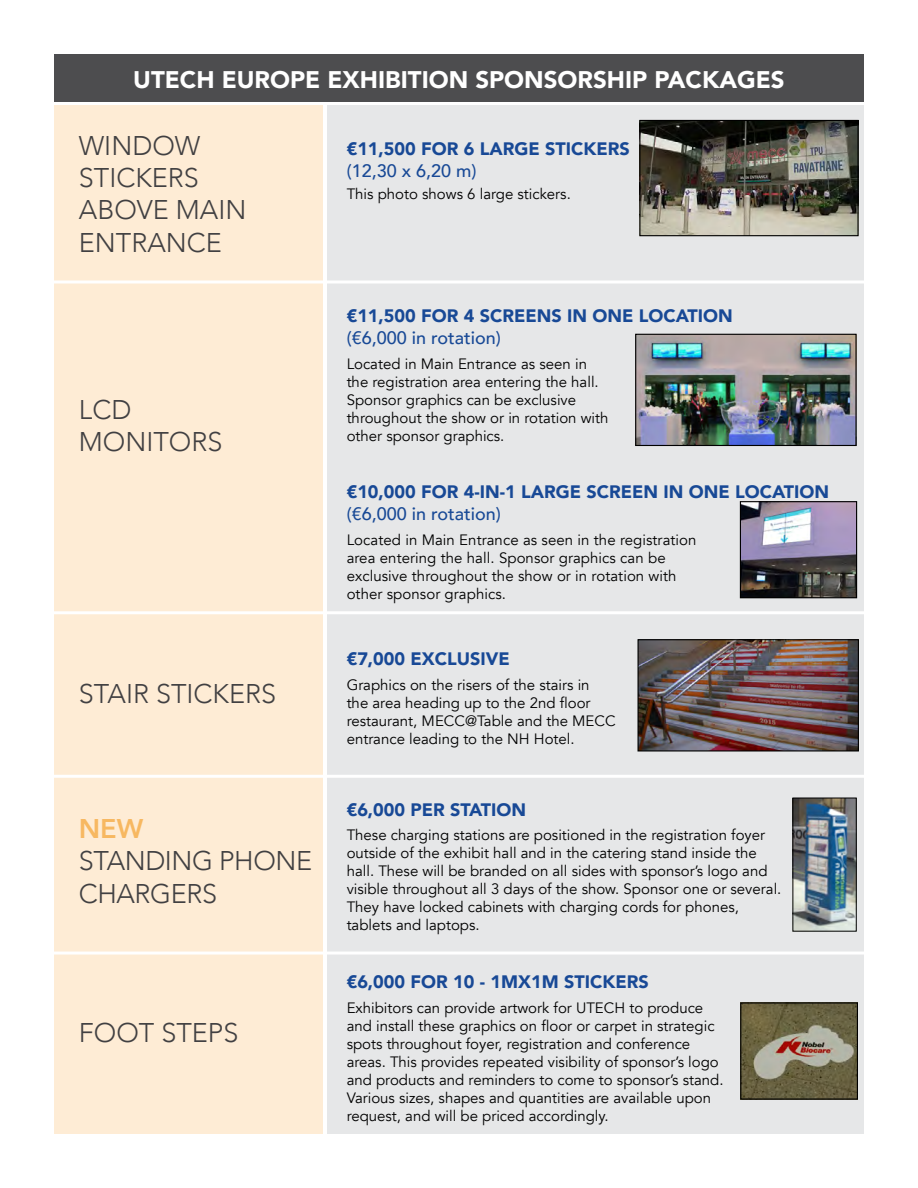
<style>
.page{position:relative;width:918px;height:1188px;background:#fff}
.page>*{position:absolute;margin:0;border:0;box-sizing:border-box;transform-origin:0 0}
.t1{font:300 27px/32.4px "Avenir";color:#414042}
.t2{font:800 27px "Avenir";color:#f7b861}
.t3{font:900 24px "Avenir";color:#fff}
.t4{font:900 18px "Avenir";color:#184996}
.t5{font:500 18px "Avenir";color:#184996}
.t6{font:15px/18px "Avenir";color:#000}
</style>
<div class="page">
<div style="left:54px;top:106px;width:269px;height:1028px;background:#feecd5"></div>
<div style="left:327px;top:106px;width:537px;height:1028px;background:#e6e7e8"></div>
<div style="left:54px;top:54px;width:810px;height:48px;background:#4d4d4f"></div>
<img style="left:641px;top:122px;width:216px;height:112px">
<div style="left:639px;top:120px;width:220px;height:116px;border:1px solid #000"></div>
<img style="left:637px;top:336px;width:218px;height:108px">
<div style="left:635px;top:334px;width:222px;height:112px;border:1px solid #000"></div>
<img style="left:742px;top:503px;width:113px;height:93px">
<div style="left:740px;top:501px;width:117px;height:97px;border:1px solid #000"></div>
<img style="left:640px;top:641px;width:217px;height:109px">
<div style="left:638px;top:639px;width:221px;height:113px;border:1px solid #000"></div>
<img style="left:795px;top:800px;width:60px;height:130px">
<div style="left:793px;top:798px;width:64px;height:134px;border:1px solid #000"></div>
<img style="left:742px;top:1004px;width:114px;height:94px">
<div style="left:740px;top:1002px;width:118px;height:98px;border:1px solid #000"></div>
<svg style="left:54px;top:280px;width:810px;height:4px;fill:#fff"></svg>
<hr style="left:40px;top:611px;width:854px;height:3px;background:#fff">
<hr style="left:29px;top:775px;width:853px;height:3px;background:#fff">
<hr style="left:40px;top:952px;width:854px;height:3px;background:#fff">
<h2 class="t3" style="left:133px;top:59px;width:653px">UTECH EUROPE EXHIBITION SPONSORSHIP PACKAGES</h2>
<h1 class="t1" style="left:79px;top:129px;width:169px">WINDOW<br>STICKERS<br>ABOVE MAIN<br>ENTRANCE</h1>
<h1 class="t1" style="left:79px;top:394px;width:145px">LCD<br>MONITORS</h1>
<h1 class="t1" style="left:79px;top:678px;width:199px">STAIR STICKERS</h1>
<h1 class="t2" style="left:79px;top:808px;width:66px">NEW</h1>
<h1 class="t1" style="left:79px;top:845px;width:235px">STANDING PHONE<br>CHARGERS</h1>
<h1 class="t1" style="left:79px;top:1017px;width:161px">FOOT STEPS</h1>
<p class="t4" style="left:347px;top:134px;width:285px">€11,500 FOR 6 LARGE STICKERS</p>
<p class="t5" style="left:347px;top:155px;width:131px">(12,30 x 6,20 m)</p>
<p class="t6" style="left:347px;top:185px;width:226px">This photo shows 6 large stickers.</p>
<p class="t4" style="left:347px;top:301px;width:388px">€11,500 FOR 4 SCREENS IN ONE LOCATION</p>
<p class="t5" style="left:347px;top:322px;width:156px">(€6,000 in rotation)</p>
<p class="t6" style="left:347px;top:355px;width:263px">Located in Main Entrance as seen in the registration area entering the hall.<br>Sponsor graphics can be exclusive throughout the show or in rotation with other sponsor graphics.</p>
<p class="t4" style="left:347px;top:476px;width:484px">€10,000 FOR 4-IN-1 LARGE SCREEN IN ONE LOCATION</p>
<p class="t5" style="left:347px;top:498px;width:156px">(€6,000 in rotation)</p>
<p class="t6" style="left:347px;top:531px;width:351px">Located in Main Entrance as seen in the registration area entering the hall. Sponsor graphics can be exclusive throughout the show or in rotation with other sponsor graphics.</p>
<p class="t4" style="left:347px;top:643px;width:165px">€7,000 EXCLUSIVE</p>
<p class="t6" style="left:347px;top:676px;width:270px">Graphics on the risers of the stairs in<br>the area heading up to the 2nd floor restaurant, MECC@Table and the MECC entrance leading to the NH Hotel.</p>
<p class="t4" style="left:347px;top:794px;width:181px">€6,000 PER STATION</p>
<p class="t6" style="left:347px;top:827px;width:436px">These charging stations are positioned in the registration foyer outside of the exhibit hall and in the catering stand inside the hall. These will be branded on all sides with sponsor’s logo and visible throughout all 3 days of the show. Sponsor one or several.<br>They have locked cabinets with charging cords for phones, tablets and laptops.</p>
<p class="t4" style="left:347px;top:966px;width:304px">€6,000 FOR 10 - 1MX1M STICKERS</p>
<p class="t6" style="left:347px;top:999px;width:378px">Exhibitors can provide artwork for UTECH to produce and install these graphics on floor or carpet in strategic spots throughout foyer, registration and conference areas. This provides repeated visibility of sponsor’s logo and products and reminders to come to sponsor’s stand.<br>Various sizes, shapes and quantities are available upon request, and will be priced accordingly.</p>
</div>
